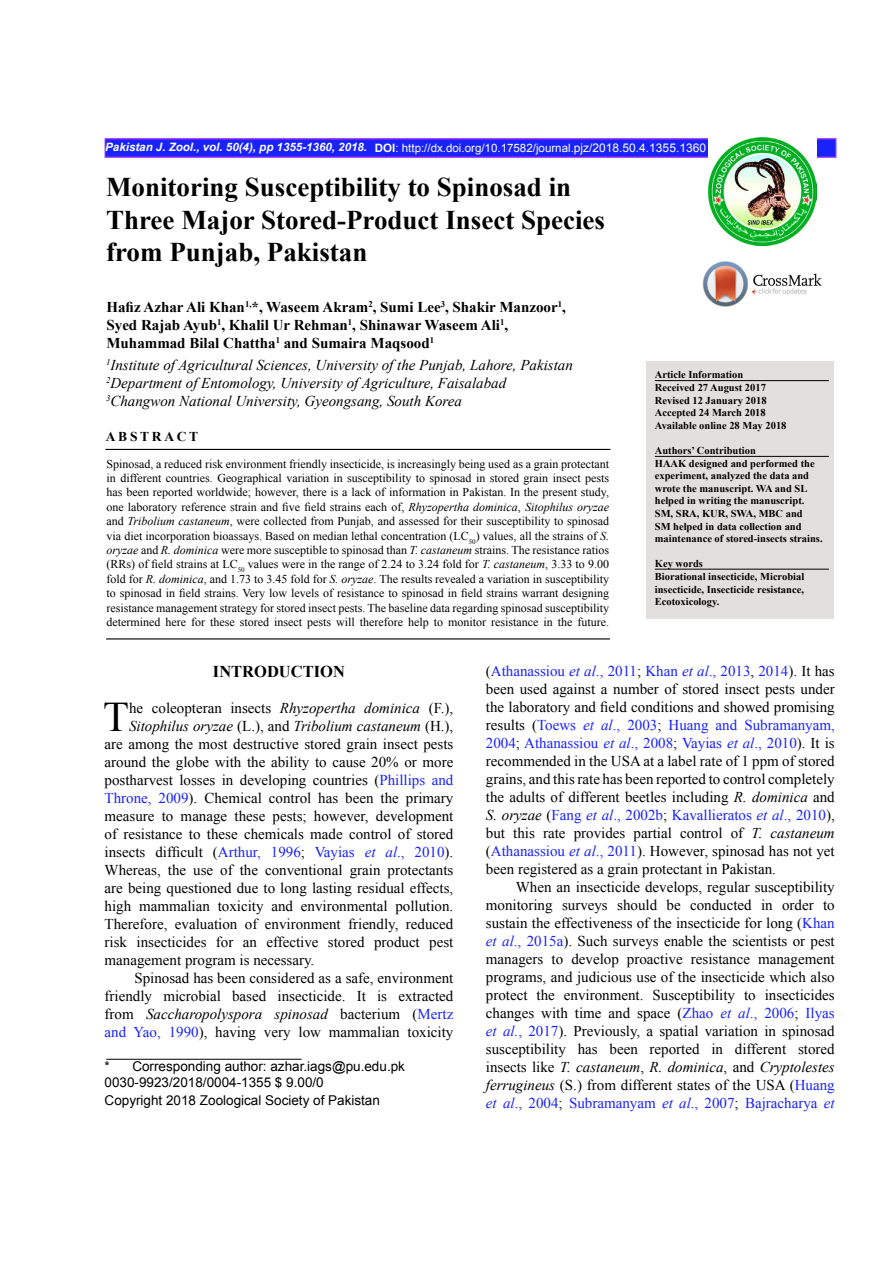
<style>
.page{position:relative;width:893px;height:1263px;background:#fff}
.page>*{position:absolute;margin:0;border:0;box-sizing:border-box;transform-origin:0 0}
.t1{font:42.15px "Times New Roman";color:#000}
.t2{font:700 27px/32.4px "Times New Roman";color:#000}
.t3{font:700 16.5px "Times New Roman";color:#000}
.t4{font:15px/18px "Times New Roman";color:#000;text-align:justify}
.t5{font:italic 15px/18px "Times New Roman";color:#000}
.t6{font:700 15px/18px "Times New Roman";color:#000}
.t7{font:15px "Times New Roman";color:#1922fb}
.t8{font:13.5px/16.2px "Arial";color:#000}
.t9{font:700 13.5px "Times New Roman";letter-spacing:.2em;color:#000}
.t10{font:12px/14.4px "Times New Roman";color:#000;text-align:justify}
.t11{font:italic 700 11.55px "Arial";color:#fff}
.t12{font:700 10.5px/12.6px "Times New Roman";color:#000}
.s1{font-style:normal}
.s2{font-weight:400;font-style:normal}
.s3{font-weight:400;font-style:normal;font-size:12px}
.s4{font-style:italic}
.s5{color:#1922fb}
.s6{font-style:italic;color:#1922fb}
.s7{color:#000}
.s8{font-style:normal;color:#1922fb}
</style>
<div class="page">
<img style="left:702px;top:261px;width:120px;height:45px">
<div style="left:105px;top:138px;width:731px;height:20px;background:#1922fb;border:2px solid #8027fb"></div>
<img style="left:708px;top:138px;width:108px;height:108px">
<div style="left:646px;top:361px;width:187px;height:257px;background:#e2e0df"></div>
<hr style="left:655px;top:456px;width:174px;height:1px;background:#000">
<hr style="left:105px;top:449px;width:505px;height:1px;background:#000">
<hr style="left:106px;top:638px;width:504px;height:1px;background:#000">
<hr style="left:655px;top:380px;width:174px;height:1px;background:#000">
<hr style="left:106px;top:1059px;width:196px;height:1px;background:#000">
<hr style="left:655px;top:569px;width:174px;height:1px;background:#000">
<p class="t11" style="left:105px;top:139px;width:602px">Pakistan J. Zool., vol. 50(4), pp 1355-1360, 2018. <span class="s1">DOI</span><span class="s2">: http://dx.doi.org/10.17582/journal.</span><span class="s3">pjz/2018.50.4.1355.1360</span></p>
<h2 class="t2" style="left:106px;top:171px;width:500px">Monitoring Susceptibility to Spinosad in<br>Three Major Stored-Product Insect Species from Punjab, Pakistan</h2>
<p class="t6" style="left:106px;top:298px;width:461px">Hafiz Azhar Ali Khan<sup>1,</sup>*, Waseem Akram<sup>2</sup>, Sumi Lee<sup>3</sup>, Shakir Manzoor<sup>1</sup>,<br>Syed Rajab Ayub<sup>1</sup>, Khalil Ur Rehman<sup>1</sup>, Shinawar Waseem Ali<sup>1</sup>,<br>Muhammad Bilal Chattha<sup>1</sup> and Sumaira Maqsood<sup>1</sup></p>
<p class="t5" style="left:106px;top:356px;width:468px"><sup>1</sup>Institute of Agricultural Sciences, University of the Punjab, Lahore, Pakistan<br><sup>2</sup>Department of Entomology, University of Agriculture, Faisalabad<br><sup>3</sup>Changwon National University, Gyeongsang, South Korea</p>
<p class="t12" style="left:655px;top:368px;width:133px">Article Information<br>Received 27 August 2017<br>Revised 12 January 2018<br>Accepted 24 March 2018<br>Available online 28 May 2018</p>
<p class="t12" style="left:655px;top:444px;width:169px">Authors’ Contribution<br>HAAK designed and performed the experiment, analyzed the data and wrote the manuscript. WA and SL helped in writing the manuscript.<br>SM, SRA, KUR, SWA, MBC and<br>SM helped in data collection and maintenance of stored-insects strains.</p>
<p class="t12" style="left:655px;top:557px;width:151px">Key words<br>Biorational insecticide, Microbial insecticide, Insecticide resistance,<br>Ecotoxicology.</p>
<p class="t9" style="left:106px;top:427px;width:94px">ABSTRACT</p>
<p class="t10" style="left:107px;top:456px;width:504px">Spinosad, a reduced risk environment friendly insecticide, is increasingly being used as a grain protectant in different countries. Geographical variation in susceptibility to spinosad in stored grain insect pests has been reported worldwide; however, there is a lack of information in Pakistan. In the present study, one laboratory reference strain and five field strains each of, <span class="s4">Rhyzopertha dominica</span>, <span class="s4">Sitophilus oryzae </span>and <span class="s4">Tribolium castaneum</span>, were collected from Punjab, and assessed for their susceptibility to spinosad via diet incorporation bioassays. Based on median lethal concentration (LC<sub>50</sub>) values, all the strains of <span class="s4">S. oryzae</span> and <span class="s4">R. dominica</span> were more susceptible to spinosad than <span class="s4">T. castaneum</span> strains. The resistance ratios (RRs) of field strains at LC<sub>50</sub> values were in the range of 2.24 to 3.24 fold for <span class="s4">T. castaneum</span>, 3.33 to 9.00 fold for <span class="s4">R. dominica</span>, and 1.73 to 3.45 fold for <span class="s4">S. oryzae</span>. The results revealed a variation in susceptibility to spinosad in field strains. Very low levels of resistance to spinosad in field strains warrant designing resistance management strategy for stored insect pests. The baseline data regarding spinosad susceptibility determined here for these stored insect pests will therefore help to monitor resistance in the future.</p>
<p class="t3" style="left:213px;top:660px;width:133px">INTRODUCTION</p>
<h1 class="t1" style="left:103px;top:688px;width:27px">T</h1>
<p class="t4" style="left:129px;top:698px;width:326px">he coleopteran insects <span class="s4">Rhyzopertha dominica</span> (F.),</p>
<p class="t4" style="left:486px;top:662px;width:350px">(<span class="s5">Athanassiou</span> <span class="s6">et al</span><span class="s5">., 2011</span>; <span class="s5">Khan</span> <span class="s6">et al</span><span class="s5">., 2013</span>, <span class="s5">2014</span>). It has been used against a number of stored insect pests under the laboratory and field conditions and showed promising results (<span class="s5">Toews</span> <span class="s6">et al</span><span class="s5">., 2003</span>; <span class="s5">Huang and Subramanyam, 2004</span>; <span class="s5">Athanassiou</span> <span class="s6">et al</span><span class="s5">., 2008</span>; <span class="s5">Vayias</span> <span class="s6">et al</span><span class="s5">., 2010</span>). It is recommended in the USA at a label rate of 1 ppm of stored grains, and this rate has been reported to control completely the adults of different beetles including <span class="s4">R. dominica</span> and <span class="s4">S. oryzae</span> (<span class="s5">Fang</span> <span class="s6">et al</span><span class="s5">., 2002b</span>; <span class="s5">Kavallieratos</span> <span class="s6">et al</span><span class="s5">., 2010</span>), but this rate provides partial control of <span class="s4">T. castaneum </span>(<span class="s5">Athanassiou</span> <span class="s6">et al</span><span class="s5">., 2011</span>). However, spinosad has not yet been registered as a grain protectant in Pakistan.</p>
<p class="t4" style="left:486px;top:878px;width:350px;text-indent:30px">When an insecticide develops, regular susceptibility monitoring surveys should be conducted in order to sustain the effectiveness of the insecticide for long (<span class="s5">Khan </span><span class="s6">et al</span><span class="s5">., 2015a</span>). Such surveys enable the scientists or pest managers to develop proactive resistance management programs, and judicious use of the insecticide which also protect the environment. Susceptibility to insecticides changes with time and space (<span class="s5">Zhao</span> <span class="s6">et al</span><span class="s5">., 2006</span>; <span class="s5">Ilyas </span><span class="s6">et al.</span><span class="s5">, 2017</span>). Previously, a spatial variation in spinosad susceptibility has been reported in different stored insects like <span class="s4">T. castaneum</span>, <span class="s4">R. dominica</span>, and <span class="s4">Cryptolestes ferrugineus</span> (S.) from different states of the USA (<span class="s5">Huang </span><span class="s6">et al</span><span class="s5">., 2004</span>; <span class="s5">Subramanyam</span> <span class="s6">et al</span><span class="s5">., 2007</span>; <span class="s5">Bajracharya</span> <span class="s6">et</span></p>
<p class="t5" style="left:129px;top:716px;width:326px">Sitophilus oryzae <span class="s1">(L.), and</span> Tribolium castaneum <span class="s1">(H.),</span></p>
<p class="t4" style="left:105px;top:734px;width:350px">are among the most destructive stored grain insect pests</p>
<p class="t4" style="left:105px;top:752px;width:350px">around the globe with the ability to cause 20% or more</p>
<p class="t4" style="left:105px;top:770px;width:350px">postharvest losses in developing countries (<span class="s5">Phillips and</span></p>
<p class="t4" style="left:105px;top:788px;width:350px"><span class="s5">Throne, 2009</span>). Chemical control has been the primary</p>
<p class="t4" style="left:105px;top:806px;width:350px">measure to manage these pests; however, development</p>
<p class="t4" style="left:105px;top:824px;width:350px">of resistance to these chemicals made control of stored</p>
<p class="t7" style="left:105px;top:842px;width:350px"><span class="s7">insects difficult (</span>Arthur, 1996<span class="s7">;</span> Vayias <span class="s4">et al</span>., 2010<span class="s7">).</span></p>
<p class="t4" style="left:105px;top:860px;width:350px">Whereas, the use of the conventional grain protectants</p>
<p class="t4" style="left:105px;top:878px;width:350px">are being questioned due to long lasting residual effects,</p>
<p class="t4" style="left:105px;top:896px;width:350px">high mammalian toxicity and environmental pollution.</p>
<p class="t4" style="left:105px;top:914px;width:350px">Therefore, evaluation of environment friendly, reduced</p>
<p class="t4" style="left:105px;top:932px;width:350px">risk insecticides for an effective stored product pest</p>
<p class="t4" style="left:105px;top:950px;width:211px">management program is necessary.</p>
<p class="t4" style="left:134px;top:968px;width:320px">Spinosad has been considered as a safe, environment</p>
<p class="t4" style="left:105px;top:986px;width:350px">friendly microbial based insecticide. It is extracted</p>
<p class="t5" style="left:105px;top:1004px;width:350px"><span class="s1">from</span> Saccharopolyspora spinosad <span class="s1">bacterium (</span><span class="s8">Mertz</span></p>
<p class="t4" style="left:105px;top:1022px;width:350px"><span class="s5">and Yao, 1990</span>), having very low mammalian toxicity</p>
<p class="t8" style="left:105px;top:1058px;width:302px">* Corresponding author: azhar.iags@pu.edu.pk<br>0030-9923/2018/0004-1355 $ 9.00/0</p>
<p class="t8" style="left:105px;top:1092px;width:277px">Copyright 2018 Zoological Society of Pakistan</p>
</div>
